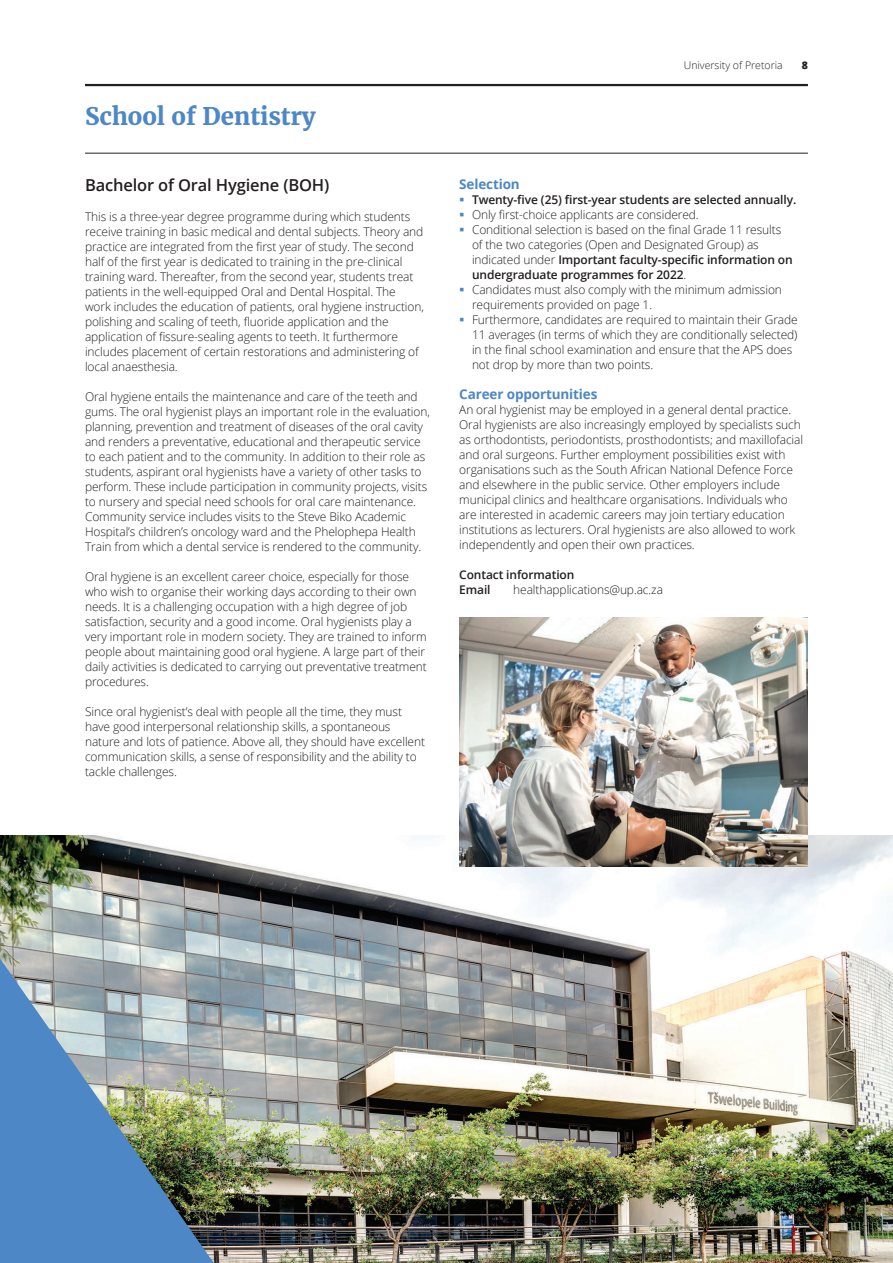
<style>
.page{position:relative;width:893px;height:1263px;background:#fff}
.page>*{position:absolute;margin:0;border:0;box-sizing:border-box;transform-origin:0 0}
.t1{font:700 24px "Merriweather";letter-spacing:-.005em;color:#4d87c6}
.t2{font:600 16.5px "Open Sans";letter-spacing:-.01em;color:#231f20}
.t3{font:700 13.5px "Open Sans";letter-spacing:-.01em;color:#4d87c6}
.t4{font:300 12px/15px "Open Sans";letter-spacing:-.01em;color:#231f20}
.t5{font:600 12px/15px "Open Sans";letter-spacing:-.01em;color:#231f20}
.t6{font:300 10.5px "Open Sans";color:#231f20}
.t7{font:800 10.5px "Open Sans";color:#231f20}
.s1{font-weight:600}
</style>
<div class="page">
<hr style="left:85px;top:84px;width:723px;height:2px;background:#231f20">
<hr style="left:85px;top:153px;width:723px;height:1px;background:#231f20">
<img style="left:0;top:836px;width:893px;height:427px">
<img style="left:0;top:958px;width:214px;height:305px">
<img style="left:459px;top:618px;width:349px;height:249px">
<h1 class="t1" style="left:85px;top:101px;width:232px">School of Dentistry</h1>
<h2 class="t2" style="left:85px;top:174px;width:246px">Bachelor of Oral Hygiene (BOH)</h2>
<p class="t4" style="left:85px;top:209px;width:340px">This is a three-year degree programme during which students receive training in basic medical and dental subjects. Theory and practice are integrated from the first year of study. The second half of the first year is dedicated to training in the pre-clinical training ward. Thereafter, from the second year, students treat patients in the well-equipped Oral and Dental Hospital. The work includes the education of patients, oral hygiene instruction, polishing and scaling of teeth, fluoride application and the application of fissure-sealing agents to teeth. It furthermore includes placement of certain restorations and administering of local anaesthesia.</p>
<p class="t4" style="left:85px;top:389px;width:346px">Oral hygiene entails the maintenance and care of the teeth and gums. The oral hygienist plays an important role in the evaluation, planning, prevention and treatment of diseases of the oral cavity and renders a preventative, educational and therapeutic service to each patient and to the community. In addition to their role as students, aspirant oral hygienists have a variety of other tasks to perform. These include participation in community projects, visits to nursery and special need schools for oral care maintenance.<br>Community service includes visits to the Steve Biko Academic Hospital’s children’s oncology ward and the Phelophepa Health Train from which a dental service is rendered to the community.</p>
<p class="t4" style="left:85px;top:569px;width:343px">Oral hygiene is an excellent career choice, especially for those who wish to organise their working days according to their own needs. It is a challenging occupation with a high degree of job satisfaction, security and a good income. Oral hygienists play a very important role in modern society. They are trained to inform people about maintaining good oral hygiene. A large part of their daily activities is dedicated to carrying out preventative treatment procedures.</p>
<p class="t4" style="left:85px;top:704px;width:341px">Since oral hygienist’s deal with people all the time, they must have good interpersonal relationship skills, a spontaneous nature and lots of patience. Above all, they should have excellent communication skills, a sense of responsibility and the ability to tackle challenges.</p>
<p class="t6" style="left:684px;top:58px;width:100px">University of Pretoria</p>
<p class="t7" style="left:802px;top:57px;width:8px">8</p>
<p class="t3" style="left:459px;top:174px;width:62px">Selection</p>
<p class="t5" style="left:472px;top:192px;width:326px">Twenty-five (25) first-year students are selected annually.</p>
<p class="t4" style="left:472px;top:207px;width:327px">Only first-choice applicants are considered.<br>Conditional selection is based on the final Grade 11 results<br>of the two categories (Open and Designated Group) as indicated under <span class="s1">Important faculty-specific information on undergraduate programmes for 2022</span>.<br>Candidates must also comply with the minimum admission requirements provided on page 1.<br>Furthermore, candidates are required to maintain their Grade 11 averages (in terms of which they are conditionally selected) in the final school examination and ensure that the APS does not drop by more than two points.</p>
<p class="t3" style="left:459px;top:384px;width:140px">Career opportunities</p>
<p class="t4" style="left:459px;top:402px;width:345px">An oral hygienist may be employed in a general dental practice.<br>Oral hygienists are also increasingly employed by specialists such as orthodontists, periodontists, prosthodontists; and maxillofacial and oral surgeons. Further employment possibilities exist with organisations such as the South African National Defence Force and elsewhere in the public service. Other employers include municipal clinics and healthcare organisations. Individuals who are interested in academic careers may join tertiary education institutions as lecturers. Oral hygienists are also allowed to work independently and open their own practices.</p>
<p class="t5" style="left:459px;top:567px;width:117px">Contact information<br>Email</p>
<p class="t4" style="left:513px;top:582px;width:151px">healthapplications@up.ac.za</p>
</div>
